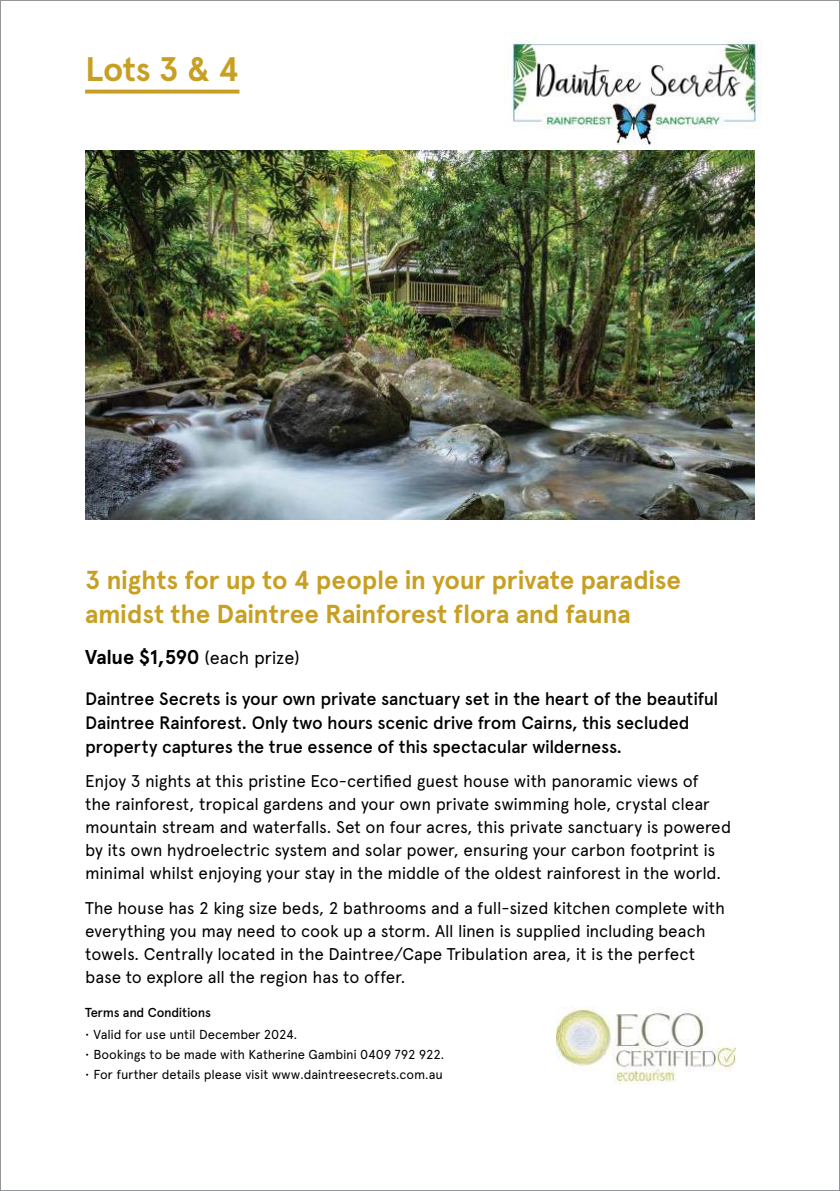
<style>
.page{position:relative;width:840px;height:1191px;background:#fff}
.page>*{position:absolute;margin:0;border:0;box-sizing:border-box;transform-origin:0 0}
.t1{font:700 34px "Apercu Pro";color:#c79f22}
.t2{font:700 26px/34px "Apercu Pro";letter-spacing:-.01em;color:#c79f22}
.t3{font:700 20px "Apercu Pro";letter-spacing:-.025em;color:#000}
.t4{font:500 18px/24px "Apercu Pro";letter-spacing:-.015em;color:#000}
.t5{font:17px/23px "Apercu Pro";letter-spacing:-.01em;color:#000}
.t6{font:13px "Apercu Pro";letter-spacing:-.015em;color:#000}
.t7{font:500 13px "Apercu Pro";letter-spacing:-.025em;color:#000}
.s1{font-weight:400;font-size:18px}
</style>
<div class="page">
<svg style="left:85px;top:90px;width:154px;height:4px"></svg>
<img style="left:85px;top:151px;width:669px;height:368px">
<img style="left:556px;top:1006px;width:179px;height:78px">
<img style="left:504px;top:35px;width:258px;height:110px">
<h1 class="t1" style="left:85px;top:43px;width:155px">Lots 3 &amp; 4</h1>
<h2 class="t2" style="left:85px;top:561px;width:597px">3 nights for up to 4 people in your private paradise amidst the Daintree Rainforest flora and fauna</h2>
<p class="t3" style="left:85px;top:641px;width:216px">Value $1,590 <span class="s1">(each prize)</span></p>
<p class="t4" style="left:85px;top:685px;width:634px">Daintree Secrets is your own private sanctuary set in the heart of the beautiful<br>Daintree Rainforest. Only two hours scenic drive from Cairns, this secluded property captures the true essence of this spectacular wilderness.</p>
<p class="t5" style="left:85px;top:768px;width:647px">Enjoy 3 nights at this pristine Eco-certified guest house with panoramic views of<br>the rainforest, tropical gardens and your own private swimming hole, crystal clear mountain stream and waterfalls. Set on four acres, this private sanctuary is powered by its own hydroelectric system and solar power, ensuring your carbon footprint is minimal whilst enjoying your stay in the middle of the oldest rainforest in the world.</p>
<p class="t5" style="left:85px;top:894px;width:641px">The house has 2 king size beds, 2 bathrooms and a full-sized kitchen complete with everything you may need to cook up a storm. All linen is supplied including beach towels. Centrally located in the Daintree/Cape Tribulation area, it is the perfect base to explore all the region has to offer.</p>
<p class="t7" style="left:85px;top:1002px;width:127px">Terms and Conditions</p>
<p class="t6" style="left:85px;top:1025px;width:214px">• Valid for use until December 2024.</p>
<p class="t6" style="left:85px;top:1044px;width:360px">• Bookings to be made with Katherine Gambini 0409 792 922.</p>
<p class="t6" style="left:85px;top:1064px;width:359px">• For further details please visit www.daintreesecrets.com.au</p>
</div>
